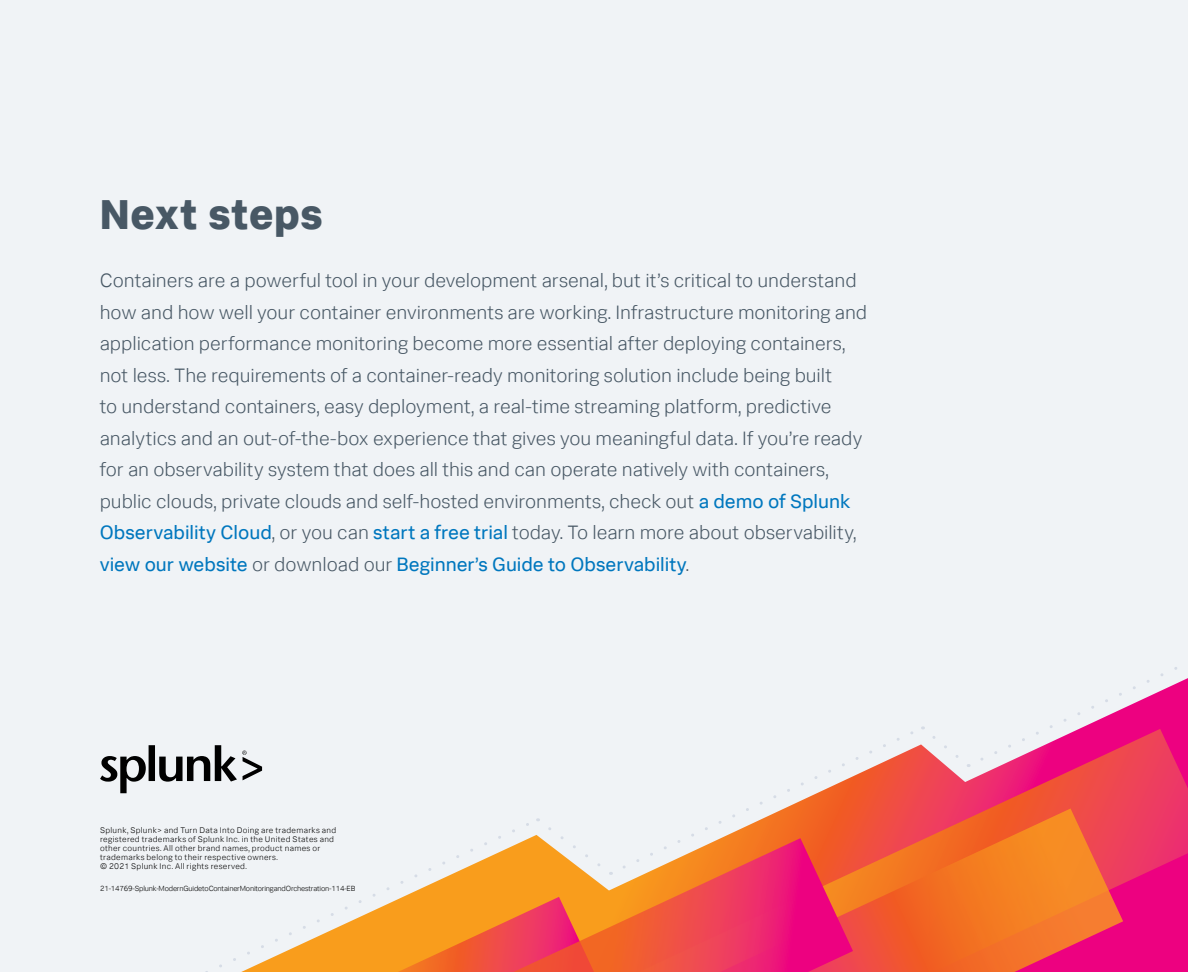
<style>
.page{position:relative;width:1188px;height:972px;background:#f0f3f6}
.page>*{position:absolute;margin:0;border:0;box-sizing:border-box;transform-origin:0 0}
.Back_Cover_headline{font:800 42px "Splunk Data Sans";letter-spacing:.02em;color:#485865}
.Back_Cover_dek{font:300 19.5px/31.5px "Splunk Data Sans";letter-spacing:-.005em;color:#485865}
.Copyright_-_web_back{font:300 8.25px/9px "Splunk Data Sans";letter-spacing:.035em;color:#000}
.Filename{font:300 7.5px "Splunk Data Sans";letter-spacing:-.025em;color:#000}
.s1{font-weight:400;color:#0077be}
</style>
<div class="page">
<svg style="left:241px;top:678px;width:947px;height:294px"></svg>
<svg style="left:923px;top:729px;width:265px;height:243px"></svg>
<svg style="left:923px;top:808px;width:200px;height:164px"></svg>
<svg style="left:398px;top:726px;width:525px;height:246px"></svg>
<svg style="left:100px;top:745px;width:162px;height:48px"></svg>
<p class="Back_Cover_headline" style="left:100px;top:188px;width:225px">Next steps</p>
<p class="Back_Cover_dek" style="left:100px;top:265px;width:769px">Containers are a powerful tool in your development arsenal, but it’s critical to understand how and how well your container environments are working. Infrastructure monitoring and application performance monitoring become more essential after deploying containers, not less. The requirements of a container-ready monitoring solution include being built<br>to understand containers, easy deployment, a real-time streaming platform, predictive analytics and an out-of-the-box experience that gives you meaningful data. If you’re ready for an observability system that does all this and can operate natively with containers, public clouds, private clouds and self-hosted environments, check out <span class="s1">a demo of Splunk Observability Cloud</span>, or you can <span class="s1">start a free trial</span> today. To learn more about observability, <span class="s1">view our website</span> or download our <span class="s1">Beginner’s Guide to Observability</span>.</p>
<p class="Copyright_-_web_back" style="left:100px;top:825px;width:238px">Splunk, Splunk&gt; and Turn Data Into Doing are trademarks and registered trademarks of Splunk Inc. in the United States and other countries. All other brand names, product names or trademarks belong to their respective owners.<br>© 2021 Splunk Inc. All rights reserved.</p>
<p class="Filename" style="left:100px;top:884px;width:257px">21-14769-Splunk-Modern Guide to Container Monitoring and Orchestration-114-EB</p>
</div>
